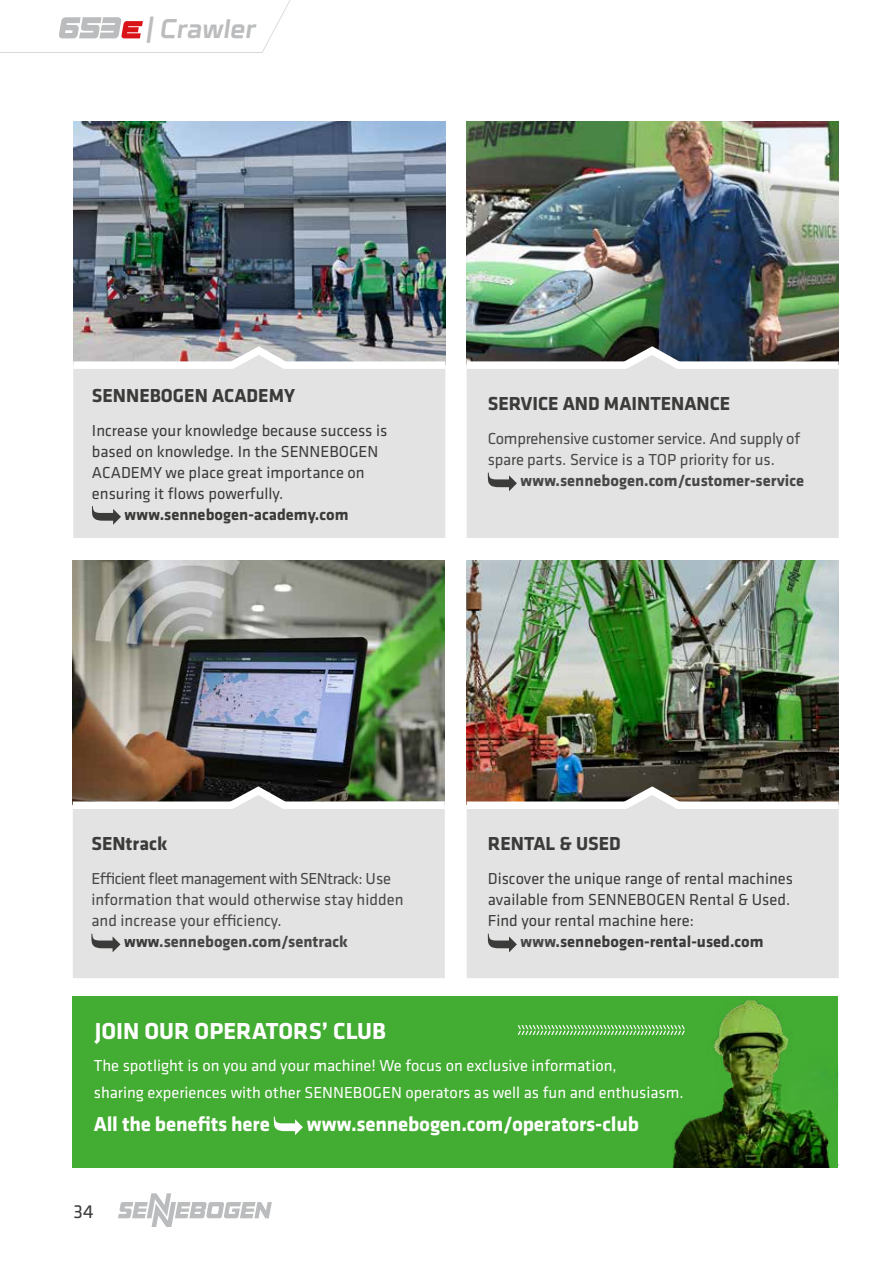
<style>
.page{position:relative;width:893px;height:1263px;background:#fff}
.page>*{position:absolute;margin:0;border:0;box-sizing:border-box;transform-origin:0 0}
.t1{font:italic 700 26.85px "Celdum";color:#bbbcbd}
.t2{font:700 24px "Klavika Basic";color:#fff}
.t3{font:700 21px "Klavika Basic";letter-spacing:-.01em;color:#fff}
.t4{font:700 19.5px "Klavika Basic";color:#3b3b3a}
.t5{font:19.5px "Klavika Basic";color:#3b3b3a}
.t6{font:16.5px/21px "Klavika Basic";color:#3b3b3a}
.t7{font:16.5px/21px "Klavika Basic";color:#484847}
.t8{font:16.5px/27px "Klavika Basic";color:#fff}
.t9{font:700 16.5px "Klavika Basic";color:#484847}
.t10{font:700 16.5px "Klavika Basic";color:#3b3b3a}
.t11{font:16.5px "Klavika Basic";letter-spacing:-.035em;color:#484847}
.s1{color:#3b3b3a}
.s2{color:#484847}
</style>
<div class="page">
<svg style="left:118px;top:1193px;width:154px;height:34px"></svg>
<img style="left:467px;top:121px;width:372px;height:221px">
<img style="left:73px;top:121px;width:372px;height:221px">
<div style="left:73px;top:996px;width:765px;height:172px;background:#43ac32"></div>
<img style="left:73px;top:560px;width:372px;height:222px">
<img style="left:467px;top:560px;width:372px;height:222px">
<div style="left:467px;top:373px;width:372px;height:165px;background:#e3e3e3"></div>
<div style="left:73px;top:813px;width:372px;height:165px;background:#e3e3e3"></div>
<div style="left:73px;top:373px;width:372px;height:165px;background:#e3e3e3"></div>
<div style="left:467px;top:813px;width:372px;height:165px;background:#e3e3e3"></div>
<img style="left:466px;top:342px;width:373px;height:31px">
<svg style="left:72px;top:782px;width:373px;height:31px"></svg>
<svg style="left:73px;top:342px;width:373px;height:31px"></svg>
<img style="left:466px;top:782px;width:373px;height:31px">
<img style="left:672px;top:1000px;width:167px;height:168px">
<svg style="left:517px;top:1024px;width:169px;height:12px"></svg>
<svg style="left:91px;top:934px;width:29px;height:18px"></svg>
<svg style="left:488px;top:934px;width:29px;height:18px"></svg>
<svg style="left:488px;top:473px;width:29px;height:18px"></svg>
<svg style="left:274px;top:1116px;width:29px;height:19px"></svg>
<svg style="left:92px;top:506px;width:29px;height:19px"></svg>
<svg style="left:0;top:0;width:291px;height:53px"></svg>
<h1 class="t1" style="left:145px;top:7px;width:112px">| Crawler</h1>
<p class="t4" style="left:92px;top:381px;width:205px">SENNEBOGEN ACADEMY</p>
<p class="t6" style="left:92px;top:419px;width:297px">Increase your knowledge because success is based on knowledge. In the SENNEBOGEN ACADEMY we place great importance on ensuring it flows powerfully.</p>
<p class="t10" style="left:125px;top:502px;width:225px">www.sennebogen-academy.com</p>
<p class="t4" style="left:488px;top:390px;width:244px">SERVICE AND MAINTENANCE</p>
<p class="t7" style="left:488px;top:428px;width:314px">Comprehensive customer service. And supply of spare parts. Service is a TOP priority for us.</p>
<p class="t9" style="left:520px;top:469px;width:285px">www.sennebogen.com/customer-service</p>
<p class="t4" style="left:91px;top:830px;width:77px">SENtrack</p>
<p class="t11" style="left:91px;top:868px;width:301px">Efficient fleet management with SENtrack: Use</p>
<p class="t7" style="left:91px;top:889px;width:314px">information that would otherwise stay hidden</p>
<p class="t7" style="left:91px;top:910px;width:192px">and increase your efficiency.</p>
<p class="t9" style="left:124px;top:930px;width:225px"><span class="s1">www</span>.sennebogen.com/sentrack</p>
<p class="t4" style="left:488px;top:830px;width:135px">RENTAL &amp; USED</p>
<p class="t6" style="left:488px;top:868px;width:307px">Discover the unique range of rental machines</p>
<p class="t6" style="left:488px;top:889px;width:304px">available from SENNEBOGEN Rental &amp; Used.</p>
<p class="t6" style="left:488px;top:910px;width:208px">Find your rental machine here:</p>
<p class="t10" style="left:520px;top:930px;width:245px"><span class="s2">www</span>.sennebogen-rental-used.com</p>
<h2 class="t2" style="left:95px;top:1013px;width:293px">JOIN OUR OPERATORS’ CLUB</h2>
<p class="t8" style="left:94px;top:1051px;width:591px">The spotlight is on you and your machine! We focus on exclusive information,<br>sharing experiences with other SENNEBOGEN operators as well as fun and enthusiasm.</p>
<p class="t3" style="left:94px;top:1109px;width:178px">All the benefits here</p>
<p class="t3" style="left:307px;top:1109px;width:334px">www.sennebogen.com/operators-club</p>
<p class="t5" style="left:74px;top:1199px;width:21px">34</p>
</div>
